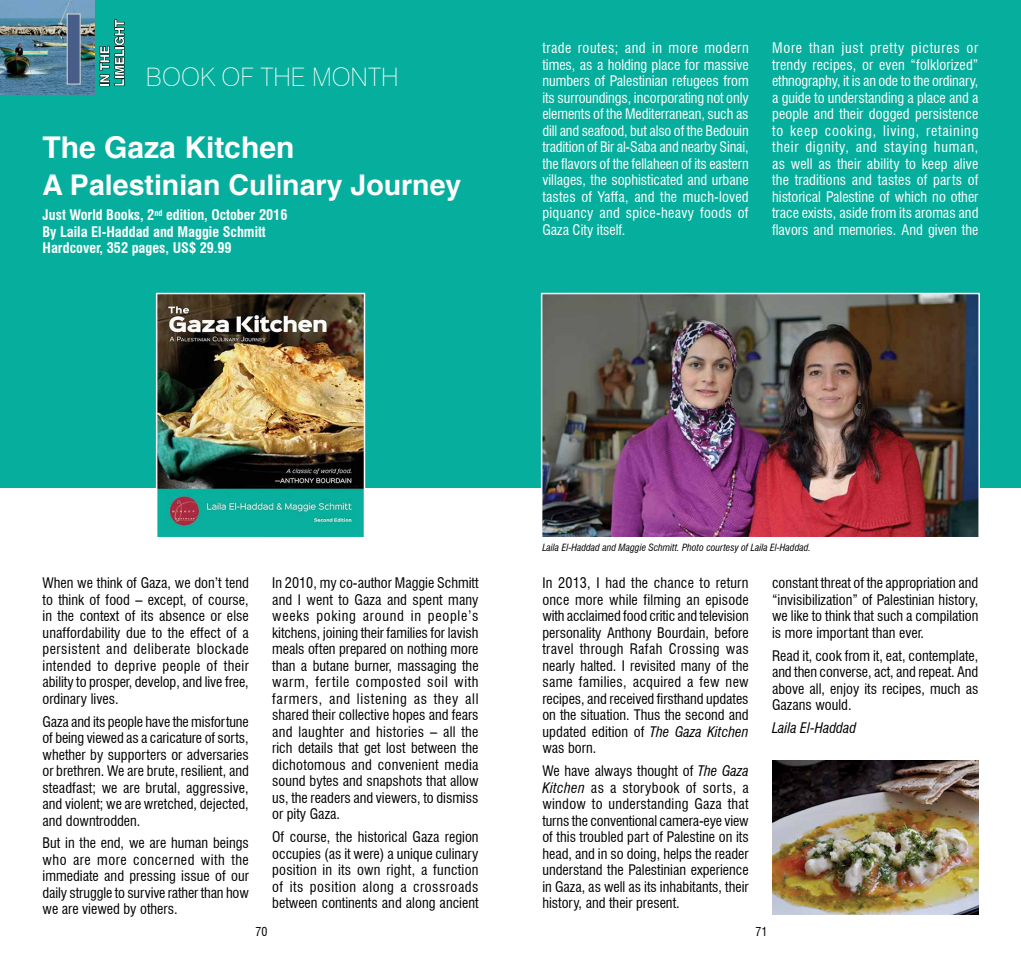
<style>
.page{position:relative;width:1021px;height:957px;background:#fff}
.page>*{position:absolute;margin:0;border:0;box-sizing:border-box;transform-origin:0 0}
.t1{font:700 30px "Switzerland";color:#fff}
.t2{font:700 28.5px "Switzerland";color:#fff}
.t3{font:100 25.5px "Swiss 721 BT";color:#fff}
.t4{font:condensed 14.25px/16.5px "Swiss 721 BT";color:#000;text-align:justify}
.t5{font:condensed 14.25px/16.5px "Swiss 721 BT";color:#fff;text-align:justify}
.t6{font:700 condensed 14.25px/16.5px "Swiss 721 BT";color:#fff}
.t7{font:italic condensed 14.25px "Swiss 721 BT";color:#000}
.t8{font:condensed 12px "Swiss 721 BT";color:#000}
.t9{font:italic condensed 9.75px "Swiss 721 BT";color:#000}
.s1{font-style:italic}
</style>
<div class="page">
<div style="left:0;top:0;width:1020px;height:487px;background:#06af9d"></div>
<img style="left:0;top:0;width:95px;height:95px">
<svg style="left:99px;top:19px;width:26px;height:68px"></svg>
<div style="left:67px;top:14px;width:14px;height:71px;background:#485e88;border:1px solid #d1d3d4"></div>
<img style="left:155px;top:292px;width:211px;height:245px">
<img style="left:540px;top:292px;width:440px;height:245px">
<img style="left:772px;top:760px;width:206px;height:154px">
<h3 class="t3" style="left:146px;top:62px;width:254px">BOOK OF THE MONTH</h3>
<h1 class="t1" style="left:43px;top:129px;width:253px">The Gaza Kitchen</h1>
<h2 class="t2" style="left:43px;top:168px;width:420px">A Palestinian Culinary Journey</h2>
<p class="t6" style="left:43px;top:207px;width:246px">Just World Books, 2<sup>nd</sup> edition, October 2016<br>By Laila El-Haddad and Maggie Schmitt<br>Hardcover, 352 pages, US$ 29.99</p>
<p class="t5" style="left:542px;top:40px;width:208px">trade routes; and in more modern times, as a holding place for massive numbers of Palestinian refugees from its surroundings, incorporating not only elements of the Mediterranean, such as dill and seafood, but also of the Bedouin tradition of Bir al-Saba and nearby Sinai, the flavors of the fellaheen of its eastern villages, the sophisticated and urbane tastes of Yaffa, and the much-loved piquancy and spice-heavy foods of Gaza City itself.</p>
<p class="t5" style="left:772px;top:40px;width:208px">More than just pretty pictures or trendy recipes, or even “folklorized” ethnography, it is an ode to the ordinary, a guide to understanding a place and a people and their dogged persistence to keep cooking, living, retaining their dignity, and staying human, as well as their ability to keep alive the traditions and tastes of parts of historical Palestine of which no other trace exists, aside from its aromas and flavors and memories. And given the</p>
<p class="t4" style="left:43px;top:575px;width:208px">When we think of Gaza, we don’t tend to think of food – except, of course, in the context of its absence or else unaffordability due to the effect of a persistent and deliberate blockade intended to deprive people of their ability to prosper, develop, and live free, ordinary lives.</p>
<p class="t4" style="left:43px;top:713px;width:208px">Gaza and its people have the misfortune of being viewed as a caricature of sorts, whether by supporters or adversaries or brethren. We are brute, resilient, and steadfast; we are brutal, aggressive, and violent; we are wretched, dejected, and downtrodden.</p>
<p class="t4" style="left:43px;top:835px;width:208px">But in the end, we are human beings who are more concerned with the immediate and pressing issue of our daily struggle to survive rather than how we are viewed by others.</p>
<p class="t4" style="left:272px;top:575px;width:208px">In 2010, my co-author Maggie Schmitt and I went to Gaza and spent many weeks poking around in people’s kitchens, joining their families for lavish meals often prepared on nothing more than a butane burner, massaging the warm, fertile composted soil with farmers, and listening as they all shared their collective hopes and fears and laughter and histories – all the rich details that get lost between the dichotomous and convenient media sound bytes and snapshots that allow us, the readers and viewers, to dismiss or pity Gaza.</p>
<p class="t4" style="left:272px;top:828px;width:208px">Of course, the historical Gaza region occupies (as it were) a unique culinary position in its own right, a function of its position along a crossroads between continents and along ancient</p>
<p class="t9" style="left:542px;top:541px;width:270px">Laila El-Haddad and Maggie Schmitt. Photo courtesy of Laila El-Haddad.</p>
<p class="t4" style="left:542px;top:575px;width:208px">In 2013, I had the chance to return once more while filming an episode with acclaimed food critic and television personality Anthony Bourdain, before travel through Rafah Crossing was nearly halted. I revisited many of the same families, acquired a few new recipes, and received firsthand updates on the situation. Thus the second and updated edition of <span class="s1">The Gaza Kitchen </span>was born.</p>
<p class="t4" style="left:542px;top:762px;width:208px">We have always thought of <span class="s1">The Gaza Kitchen</span> as a storybook of sorts, a window to understanding Gaza that turns the conventional camera-eye view of this troubled part of Palestine on its head, and in so doing, helps the reader understand the Palestinian experience in Gaza, as well as its inhabitants, their history, and their present.</p>
<p class="t4" style="left:772px;top:575px;width:208px">constant threat of the appropriation and “invisibilization” of Palestinian history, we like to think that such a compilation is more important than ever.</p>
<p class="t4" style="left:772px;top:647px;width:208px">Read it, cook from it, eat, contemplate, and then converse, act, and repeat. And above all, enjoy its recipes, much as Gazans would.</p>
<p class="t7" style="left:772px;top:719px;width:86px">Laila El-Haddad</p>
<p class="t8" style="left:256px;top:925px;width:13px">70</p>
<p class="t8" style="left:755px;top:925px;width:13px">71</p>
</div>
